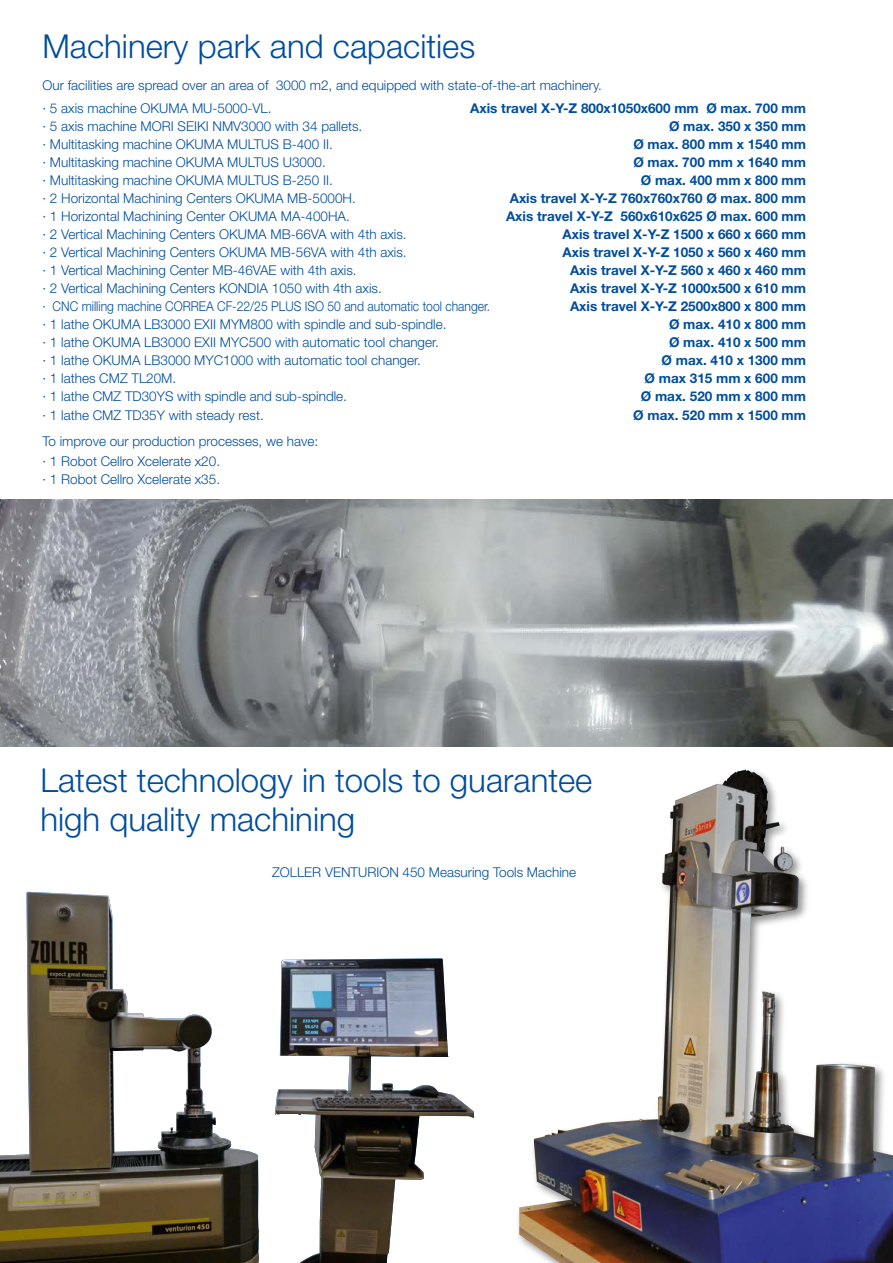
<style>
.page{position:relative;width:893px;height:1263px;background:#fff}
.page>*{position:absolute;margin:0;border:0;box-sizing:border-box;transform-origin:0 0}
.t1{font:300 33px/39.6px "Helvetica Neue LT Std";color:#004d9d}
.t2{font:300 13.5px/22.5px "Helvetica Neue LT Std";color:#004d9d}
.t3{font:700 13.5px "Helvetica Neue LT Std";color:#004d9d}
.t4{font:300 13.5px "Helvetica Neue LT Std";color:#004d9d;scale:.9 1}
</style>
<div class="page">
<img style="left:519px;top:769px;width:374px;height:494px">
<img style="left:0;top:892px;width:474px;height:371px">
<svg style="left:113px;top:1048px;width:75px;height:103px"></svg>
<img style="left:0;top:500px;width:893px;height:246px">
<h1 class="t1" style="left:42px;top:25px;width:434px">Machinery park and capacities</h1>
<p class="t2" style="left:42px;top:74px;width:561px">Our facilities are spread over an area of 3000 m2, and equipped with state-of-the-art machinery. · 5 axis machine OKUMA MU-5000-VL.</p>
<p class="t3" style="left:470px;top:99px;width:337px">Axis travel X-Y-Z 800x1050x600 mm Ø max. 700 mm</p>
<p class="t2" style="left:42px;top:114px;width:321px">· 5 axis machine MORI SEIKI NMV3000 with 34 pallets.</p>
<p class="t3" style="left:669px;top:117px;width:138px">Ø max. 350 x 350 mm</p>
<p class="t2" style="left:42px;top:132px;width:292px">· Multitasking machine OKUMA MULTUS B-400 II.</p>
<p class="t3" style="left:633px;top:135px;width:174px">Ø max. 800 mm x 1540 mm</p>
<p class="t2" style="left:42px;top:150px;width:285px">· Multitasking machine OKUMA MULTUS U3000.</p>
<p class="t3" style="left:633px;top:153px;width:174px">Ø max. 700 mm x 1640 mm</p>
<p class="t2" style="left:42px;top:168px;width:292px">· Multitasking machine OKUMA MULTUS B-250 II.</p>
<p class="t3" style="left:641px;top:171px;width:167px">Ø max. 400 mm x 800 mm</p>
<p class="t2" style="left:42px;top:186px;width:315px">· 2 Horizontal Machining Centers OKUMA MB-5000H.</p>
<p class="t3" style="left:510px;top:189px;width:298px">Axis travel X-Y-Z 760x760x760 Ø max. 800 mm</p>
<p class="t2" style="left:42px;top:204px;width:309px">· 1 Horizontal Machining Center OKUMA MA-400HA.</p>
<p class="t3" style="left:506px;top:207px;width:302px">Axis travel X-Y-Z 560x610x625 Ø max. 600 mm</p>
<p class="t2" style="left:42px;top:222px;width:366px">· 2 Vertical Machining Centers OKUMA MB-66VA with 4th axis.</p>
<p class="t3" style="left:562px;top:225px;width:245px">Axis travel X-Y-Z 1500 x 660 x 660 mm</p>
<p class="t2" style="left:42px;top:240px;width:366px">· 2 Vertical Machining Centers OKUMA MB-56VA with 4th axis.</p>
<p class="t3" style="left:562px;top:243px;width:245px">Axis travel X-Y-Z 1050 x 560 x 460 mm</p>
<p class="t2" style="left:42px;top:258px;width:316px">· 1 Vertical Machining Center MB-46VAE with 4th axis.</p>
<p class="t3" style="left:570px;top:261px;width:238px">Axis travel X-Y-Z 560 x 460 x 460 mm</p>
<p class="t2" style="left:42px;top:276px;width:341px">· 2 Vertical Machining Centers KONDIA 1050 with 4th axis.</p>
<p class="t3" style="left:570px;top:279px;width:238px">Axis travel X-Y-Z 1000x500 x 610 mm</p>
<p class="t4" style="left:42px;top:298px;width:499px">· CNC milling machine CORREA CF-22/25 PLUS ISO 50 and automatic tool changer.</p>
<p class="t3" style="left:570px;top:297px;width:238px">Axis travel X-Y-Z 2500x800 x 800 mm</p>
<p class="t2" style="left:42px;top:312px;width:406px">· 1 lathe OKUMA LB3000 EXII MYM800 with spindle and sub-spindle.</p>
<p class="t3" style="left:669px;top:315px;width:138px">Ø max. 410 x 800 mm</p>
<p class="t2" style="left:42px;top:330px;width:398px">· 1 lathe OKUMA LB3000 EXII MYC500 with automatic tool changer.</p>
<p class="t3" style="left:669px;top:333px;width:138px">Ø max. 410 x 500 mm</p>
<p class="t2" style="left:42px;top:348px;width:380px">· 1 lathe OKUMA LB3000 MYC1000 with automatic tool changer.</p>
<p class="t3" style="left:661px;top:351px;width:146px">Ø max. 410 x 1300 mm</p>
<p class="t2" style="left:42px;top:366px;width:135px">· 1 lathes CMZ TL20M.</p>
<p class="t3" style="left:645px;top:369px;width:163px">Ø max 315 mm x 600 mm</p>
<p class="t2" style="left:42px;top:384px;width:306px">· 1 lathe CMZ TD30YS with spindle and sub-spindle.</p>
<p class="t3" style="left:641px;top:387px;width:167px">Ø max. 520 mm x 800 mm</p>
<p class="t2" style="left:42px;top:404px;width:223px">· 1 lathe CMZ TD35Y with steady rest.</p>
<p class="t3" style="left:633px;top:407px;width:174px">Ø max. 520 mm x 1500 mm</p>
<p class="t2" style="left:42px;top:432px;width:277px;line-height:19.5px">To improve our production processes, we have: · 1 Robot Cellro Xcelerate x20.</p>
<p class="t2" style="left:42px;top:467px;width:179px">· 1 Robot Cellro Xcelerate x35.</p>
<h1 class="t1" style="left:40px;top:759px;width:553px">Latest technology in tools to guarantee high quality machining</h1>
<p class="t2" style="left:272px;top:861px;width:306px">ZOLLER VENTURION 450 Measuring Tools Machine</p>
</div>
